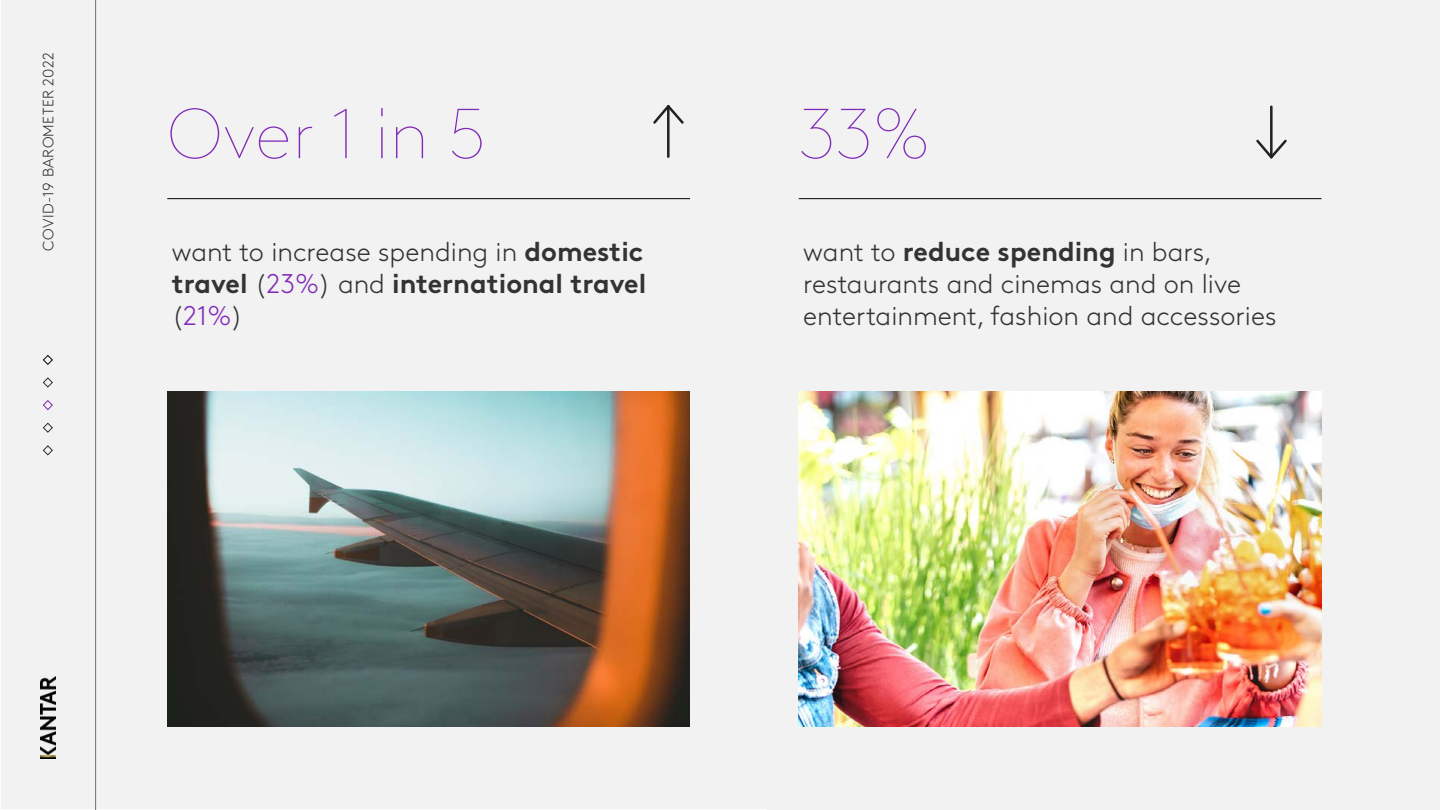
<style>
.page{position:relative;width:1440px;height:810px;background:#fff}
.page>*{position:absolute;margin:0;border:0;box-sizing:border-box;transform-origin:0 0}
.t1{font:100 70.5px "Kantar Brown";color:#802ab7}
.t2{font:300 27px/32.4px "Kantar Brown";color:#333}
.t3{font:700 27px/32.4px "Kantar Brown";color:#333;text-align:justify}
.t4{font:300 15px "Kantar Brown";letter-spacing:.025em;color:#333}
.s1{font-weight:300}
.s2{font-weight:300;color:#802ab7}
.s3{font-weight:300;color:#8029b8}
.s4{font-weight:700}
</style>
<div class="page">
<div style="left:1px;top:0;width:766px;height:809px;background:#f2f2f2"></div>
<svg style="left:43px;top:355px;width:10px;height:11px"></svg>
<svg style="left:43px;top:377px;width:10px;height:11px"></svg>
<svg style="left:43px;top:399px;width:10px;height:12px"></svg>
<svg style="left:43px;top:422px;width:10px;height:11px"></svg>
<svg style="left:43px;top:445px;width:10px;height:10px"></svg>
<hr style="left:95px;top:0;width:1px;height:810px;background:#333">
<img style="left:40px;top:677px;width:16px;height:82px">
<div style="left:767px;top:0;width:673px;height:810px;background:#f2f2f2"></div>
<hr style="left:167px;top:198px;width:523px;height:1px;background:#000">
<img style="left:167px;top:392px;width:523px;height:335px">
<hr style="left:799px;top:198px;width:523px;height:1px;background:#000">
<img style="left:799px;top:392px;width:523px;height:335px">
<hr style="left:1270px;top:107px;width:3px;height:50px;background:#222">
<svg style="left:1256px;top:137px;width:30px;height:21px"></svg>
<hr style="left:667px;top:106px;width:3px;height:51px;background:#222">
<svg style="left:653px;top:105px;width:30px;height:21px"></svg>
<p class="t4" style="left:37px;top:251px;width:200px;rotate:-90deg">COVID-19 BAROMETER 2022</p>
<h1 class="t1" style="left:167px;top:83px;width:321px">Over 1 in 5</h1>
<p class="t3" style="left:172px;top:232px;width:476px"><span class="s1">want to increase spending in</span> domestic travel <span class="s1">(</span><span class="s2">23%</span><span class="s1">) and</span> international travel <span class="s1">(</span><span class="s3">21%</span><span class="s1">)</span></p>
<h1 class="t1" style="left:799px;top:83px;width:133px">33%</h1>
<p class="t2" style="left:803px;top:233px;width:475px">want to <span class="s4">reduce spending</span> in bars, restaurants and cinemas and on live entertainment, fashion and accessories</p>
</div>
